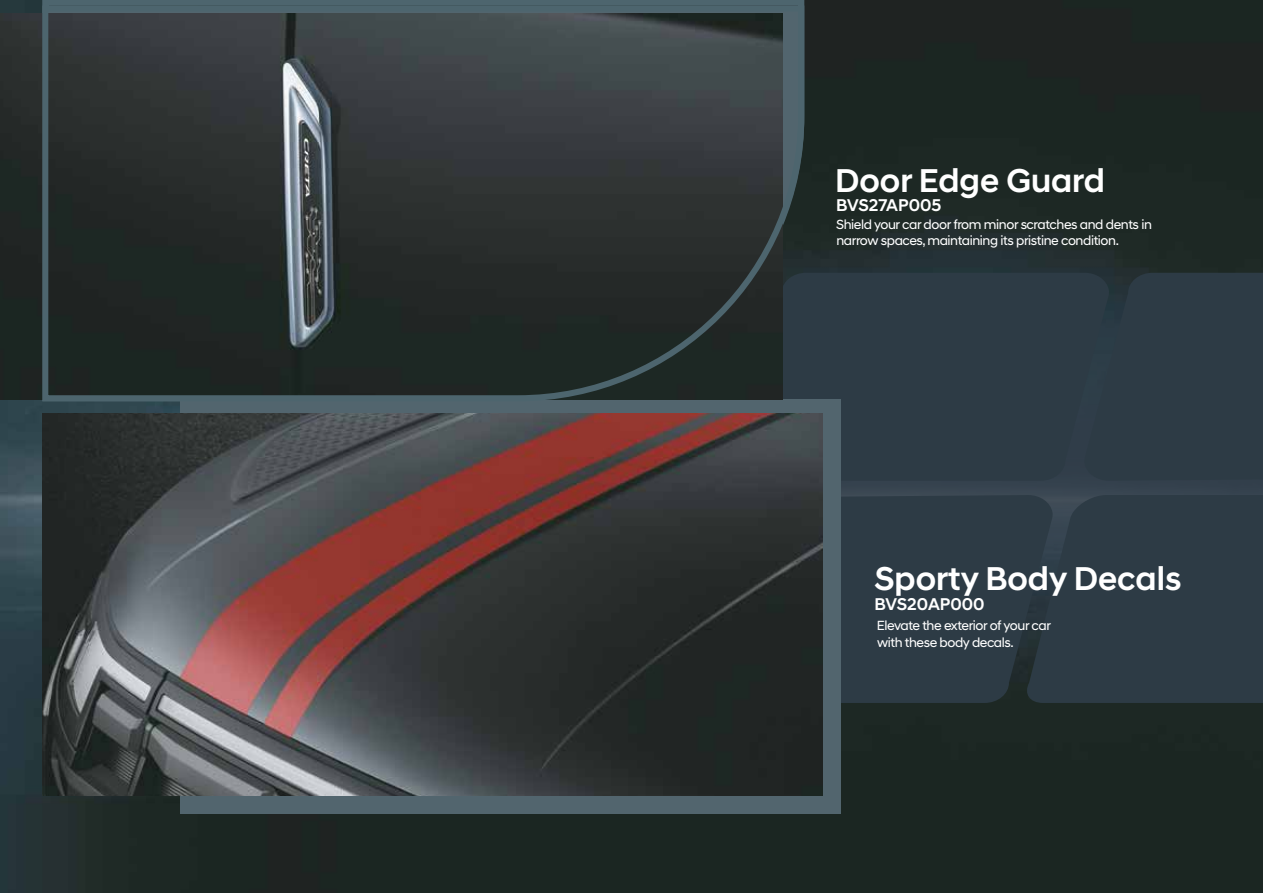
<style>
.page{position:relative;width:1263px;height:893px;background:#fff}
.page>*{position:absolute;margin:0;border:0;box-sizing:border-box;transform-origin:0 0}
.t1{font:500 33.6px "Hyundai Sans Head";color:#fff}
.t2{font:500 17.4px "Hyundai Sans Head";color:#fff}
.t3{font:13.5px/16.2px "Hyundai Sans Head";letter-spacing:-.03em;color:#fff}
</style>
<div class="page">
<img style="left:0;top:0;width:1263px;height:893px">
<div style="left:1053px;top:495px;width:210px;height:208px;background:#2d3b45"></div>
<div style="left:840px;top:495px;width:213px;height:208px;background:#2d3b45"></div>
<div style="left:1109px;top:273px;width:154px;height:208px;background:#2d3b45"></div>
<div style="left:807px;top:273px;width:302px;height:208px;background:#2d3b45"></div>
<div style="left:180px;top:399px;width:660px;height:414px;background:#52656e"></div>
<img style="left:43px;top:414px;width:779px;height:381px">
<img style="left:0;top:14px;width:39px;height:386px">
<svg style="left:39px;top:0;width:768px;height:404px;background:#313839"></svg>
<h1 class="t1" style="left:835px;top:160px;width:271px">Door Edge Guard</h1>
<p class="t2" style="left:836px;top:195px;width:107px">BVS27AP005</p>
<p class="t3" style="left:836px;top:216px;width:317px">Shield your car door from minor scratches and dents in narrow spaces, maintaining its pristine condition.</p>
<h1 class="t1" style="left:874px;top:558px;width:308px">Sporty Body Decals</h1>
<p class="t2" style="left:874px;top:594px;width:111px">BVS20AP000</p>
<p class="t3" style="left:877px;top:618px;width:176px">Elevate the exterior of your car with these body decals.</p>
</div>
